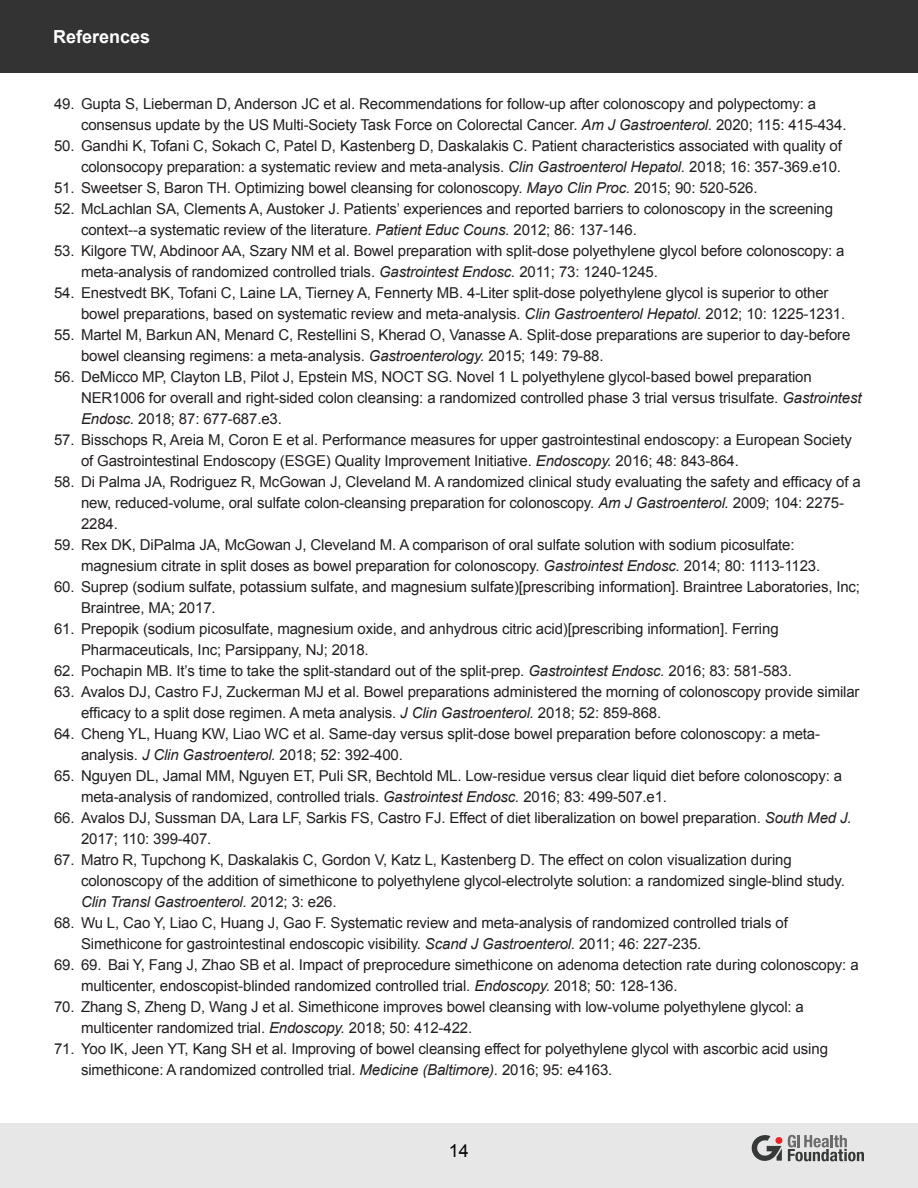
<style>
.page{position:relative;width:918px;height:1188px;background:#fff}
.page>*{position:absolute;margin:0;border:0;box-sizing:border-box;transform-origin:0 0}
.t1{font:700 18px "Arial";color:#fff}
.t2{font:18px "Arial";color:#040503}
.t3{font:15px/21px "Arial";letter-spacing:-.01em;color:#231f20}
.s1{font-style:italic}
</style>
<div class="page">
<div style="left:0;top:1123px;width:918px;height:65px;background:#e7e7e7"></div>
<div style="left:0;top:0;width:918px;height:72px;background:#323332"></div>
<svg style="left:752px;top:1135px;width:112px;height:26px"></svg>
<p class="t1" style="left:53px;top:25px;width:99px">References</p>
<p class="t3" style="left:81px;top:93px;width:767px;text-indent:-27px">49. Gupta S, Lieberman D, Anderson JC et al. Recommendations for follow-up after colonoscopy and polypectomy: a consensus update by the US Multi-Society Task Force on Colorectal Cancer. <span class="s1">Am J Gastroenterol.</span> 2020; 115: 415-434.</p>
<p class="t3" style="left:54px;top:135px;width:789px;text-align:right">50. Gandhi K, Tofani C, Sokach C, Patel D, Kastenberg D, Daskalakis C. Patient characteristics associated with quality of colonsocopy preparation: a systematic review and meta-analysis. <span class="s1">Clin Gastroenterol Hepatol.</span> 2018; 16: 357-369.e10.</p>
<p class="t3" style="left:54px;top:177px;width:705px">51. Sweetser S, Baron TH. Optimizing bowel cleansing for colonoscopy. <span class="s1">Mayo Clin Proc.</span> 2015; 90: 520-526.</p>
<p class="t3" style="left:81px;top:198px;width:754px;text-indent:-27px">52. McLachlan SA, Clements A, Austoker J. Patients’ experiences and reported barriers to colonoscopy in the screening context--a systematic review of the literature. <span class="s1">Patient Educ Couns.</span> 2012; 86: 137-146.</p>
<p class="t3" style="left:81px;top:240px;width:765px;text-indent:-27px">53. Kilgore TW, Abdinoor AA, Szary NM et al. Bowel preparation with split-dose polyethylene glycol before colonoscopy: a meta-analysis of randomized controlled trials. <span class="s1">Gastrointest Endosc.</span> 2011; 73: 1240-1245.</p>
<p class="t3" style="left:81px;top:282px;width:766px;text-indent:-27px">54. Enestvedt BK, Tofani C, Laine LA, Tierney A, Fennerty MB. 4-Liter split-dose polyethylene glycol is superior to other bowel preparations, based on systematic review and meta-analysis. <span class="s1">Clin Gastroenterol Hepatol.</span> 2012; 10: 1225-1231.</p>
<p class="t3" style="left:81px;top:324px;width:771px;text-indent:-27px">55. Martel M, Barkun AN, Menard C, Restellini S, Kherad O, Vanasse A. Split-dose preparations are superior to day-before bowel cleansing regimens: a meta-analysis. <span class="s1">Gastroenterology.</span> 2015; 149: 79-88.</p>
<p class="t3" style="left:81px;top:366px;width:782px;text-indent:-27px">56. DeMicco MP, Clayton LB, Pilot J, Epstein MS, NOCT SG. Novel 1 L polyethylene glycol-based bowel preparation<br>NER1006 for overall and right-sided colon cleansing: a randomized controlled phase 3 trial versus trisulfate. <span class="s1">Gastrointest<br>Endosc.</span> 2018; 87: 677-687.e3.</p>
<p class="t3" style="left:81px;top:429px;width:772px;text-indent:-27px">57. Bisschops R, Areia M, Coron E et al. Performance measures for upper gastrointestinal endoscopy: a European Society of Gastrointestinal Endoscopy (ESGE) Quality Improvement Initiative. <span class="s1">Endoscopy.</span> 2016; 48: 843-864.</p>
<p class="t3" style="left:81px;top:471px;width:781px;text-indent:-27px">58. Di Palma JA, Rodriguez R, McGowan J, Cleveland M. A randomized clinical study evaluating the safety and efficacy of a new, reduced-volume, oral sulfate colon-cleansing preparation for colonoscopy. <span class="s1">Am J Gastroenterol.</span> 2009; 104: 2275-<br>2284.</p>
<p class="t3" style="left:81px;top:534px;width:741px;text-indent:-27px">59. Rex DK, DiPalma JA, McGowan J, Cleveland M. A comparison of oral sulfate solution with sodium picosulfate: magnesium citrate in split doses as bowel preparation for colonoscopy. <span class="s1">Gastrointest Endosc.</span> 2014; 80: 1113-1123.</p>
<p class="t3" style="left:81px;top:576px;width:781px;text-indent:-27px">60. Suprep (sodium sulfate, potassium sulfate, and magnesium sulfate)[prescribing information]. Braintree Laboratories, Inc;<br>Braintree, MA; 2017.</p>
<p class="t3" style="left:81px;top:618px;width:699px;text-indent:-27px">61. Prepopik (sodium picosulfate, magnesium oxide, and anhydrous citric acid)[prescribing information]. Ferring<br>Pharmaceuticals, Inc; Parsippany, NJ; 2018.</p>
<p class="t3" style="left:54px;top:660px;width:739px">62. Pochapin MB. It’s time to take the split-standard out of the split-prep. <span class="s1">Gastrointest Endosc.</span> 2016; 83: 581-583.</p>
<p class="t3" style="left:81px;top:681px;width:780px;text-indent:-27px">63. Avalos DJ, Castro FJ, Zuckerman MJ et al. Bowel preparations administered the morning of colonoscopy provide similar efficacy to a split dose regimen. A meta analysis. <span class="s1">J Clin Gastroenterol.</span> 2018; 52: 859-868.</p>
<p class="t3" style="left:81px;top:723px;width:741px;text-indent:-27px">64. Cheng YL, Huang KW, Liao WC et al. Same-day versus split-dose bowel preparation before colonoscopy: a meta&shy;analysis. <span class="s1">J Clin Gastroenterol.</span> 2018; 52: 392-400.</p>
<p class="t3" style="left:81px;top:765px;width:763px;text-indent:-27px">65. Nguyen DL, Jamal MM, Nguyen ET, Puli SR, Bechtold ML. Low-residue versus clear liquid diet before colonoscopy: a meta-analysis of randomized, controlled trials. <span class="s1">Gastrointest Endosc.</span> 2016; 83: 499-507.e1.</p>
<p class="t3" style="left:81px;top:807px;width:772px;text-indent:-27px">66. Avalos DJ, Sussman DA, Lara LF, Sarkis FS, Castro FJ. Effect of diet liberalization on bowel preparation. <span class="s1">South Med J.<br></span>2017; 110: 399-407.</p>
<p class="t3" style="left:81px;top:849px;width:765px;text-indent:-27px">67. Matro R, Tupchong K, Daskalakis C, Gordon V, Katz L, Kastenberg D. The effect on colon visualization during colonoscopy of the addition of simethicone to polyethylene glycol-electrolyte solution: a randomized single-blind study.<br><span class="s1">Clin Transl Gastroenterol.</span> 2012; 3: e26.</p>
<p class="t3" style="left:81px;top:912px;width:708px;text-indent:-27px">68. Wu L, Cao Y, Liao C, Huang J, Gao F. Systematic review and meta-analysis of randomized controlled trials of<br>Simethicone for gastrointestinal endoscopic visibility. <span class="s1">Scand J Gastroenterol.</span> 2011; 46: 227-235.</p>
<p class="t3" style="left:81px;top:954px;width:779px;text-indent:-27px">69. 69. Bai Y, Fang J, Zhao SB et al. Impact of preprocedure simethicone on adenoma detection rate during colonoscopy: a multicenter, endoscopist-blinded randomized controlled trial. <span class="s1">Endoscopy.</span> 2018; 50: 128-136.</p>
<p class="t3" style="left:81px;top:996px;width:724px;text-indent:-27px">70. Zhang S, Zheng D, Wang J et al. Simethicone improves bowel cleansing with low-volume polyethylene glycol: a multicenter randomized trial. <span class="s1">Endoscopy.</span> 2018; 50: 412-422.</p>
<p class="t3" style="left:81px;top:1038px;width:749px;text-indent:-27px">71. Yoo IK, Jeen YT, Kang SH et al. Improving of bowel cleansing effect for polyethylene glycol with ascorbic acid using simethicone: A randomized controlled trial. <span class="s1">Medicine (Baltimore).</span> 2016; 95: e4163.</p>
<p class="t2" style="left:449px;top:1139px;width:22px">14</p>
</div>
